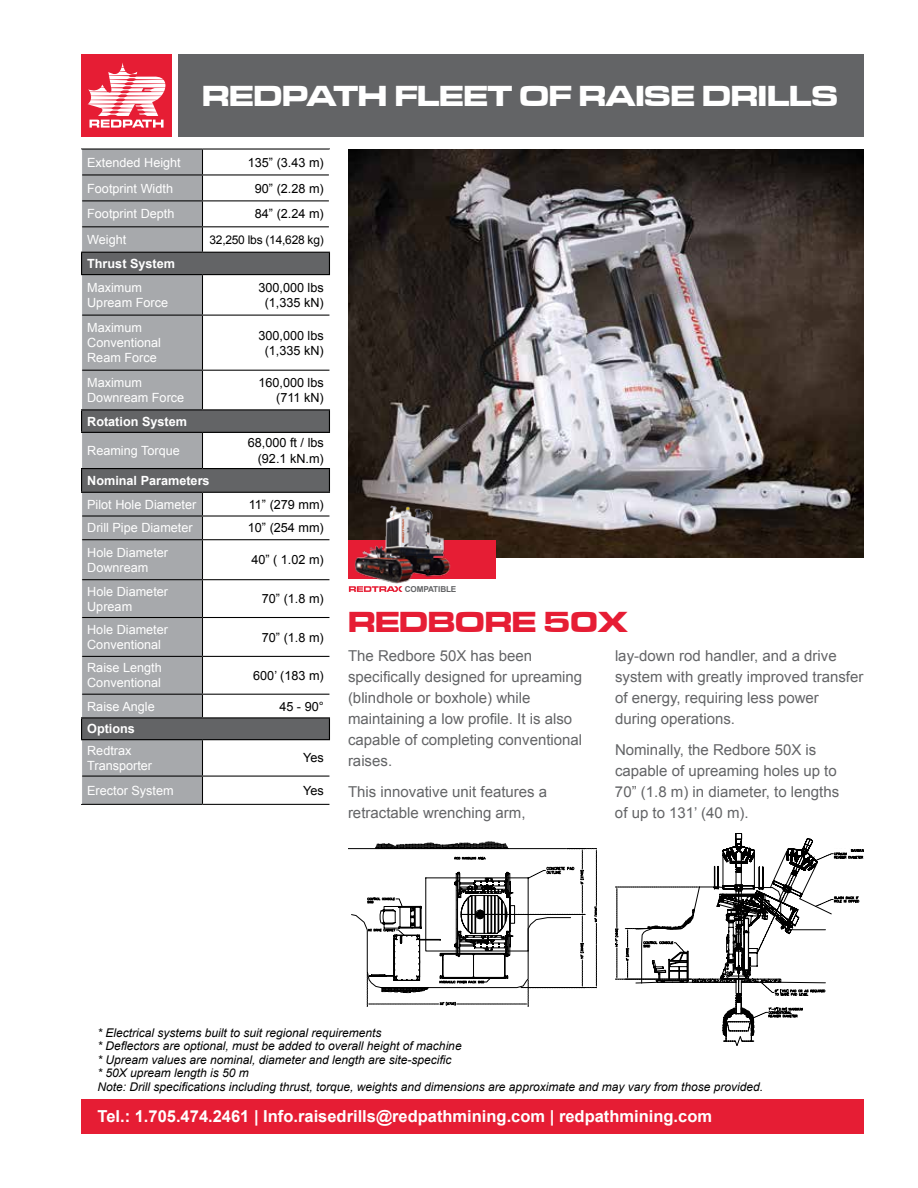
<style>
.page{position:relative;width:918px;height:1188px;background:#fff}
.page>*{position:absolute;margin:0;border:0;box-sizing:border-box;transform-origin:0 0}
.t1{font:30px "Microgramma D Bold Exte";color:#fff}
.t2{font:30px "Microgramma D Bold Exte";color:#e61d34}
.t3{font:700 16.5px "Arial";color:#fff}
.t4{font:15px/21px "Arial";color:#636466}
.t5{font:12.6px/15.1px "Arial";color:#fff}
.t6{font:12.6px/15.1px "Arial";color:#000;text-align:center}
.t7{font:700 12.6px "Arial";color:#fff}
.t8{font:italic 12px/13.5px "Arial";color:#000}
.t9{font:12px "Arial";letter-spacing:-.02em;color:#000}
.t10{font:700 8.25px "Arial";letter-spacing:-.02em;color:#636466}
</style>
<div class="page">
<div style="left:178px;top:54px;width:686px;height:82px;background:#636466"></div>
<div style="left:81px;top:1099px;width:783px;height:35px;background:#e61d34"></div>
<div style="left:81px;top:54px;width:91px;height:82px;background:#e61d34"></div>
<svg style="left:87px;top:63px;width:78px;height:65px"></svg>
<img style="left:348px;top:149px;width:516px;height:408px">
<div style="left:348px;top:540px;width:148px;height:39px;background:#e61d34"></div>
<img style="left:354px;top:504px;width:98px;height:80px">
<svg style="left:349px;top:586px;width:54px;height:6px"></svg>
<svg style="left:348px;top:842px;width:249px;height:165px"></svg>
<svg style="left:615px;top:833px;width:249px;height:213px"></svg>
<div style="left:82px;top:150px;width:120px;height:654px;background:#a7a9ac"></div>
<svg style="left:82px;top:253px;width:247px;height:239px;background:#929497"></svg>
<svg style="left:202px;top:275px;width:127px;height:529px"></svg>
<div style="left:82px;top:410px;width:247px;height:22px;background:#636466"></div>
<div style="left:82px;top:718px;width:247px;height:22px;background:#636466"></div>
<hr style="left:81px;top:148px;width:122px;height:2px;background:#000">
<hr style="left:202px;top:148px;width:128px;height:2px;background:#000">
<hr style="left:82px;top:174px;width:120px;height:1px;background:#000">
<hr style="left:202px;top:174px;width:127px;height:1px;background:#000">
<hr style="left:82px;top:200px;width:120px;height:1px;background:#000">
<hr style="left:202px;top:200px;width:127px;height:1px;background:#000">
<hr style="left:82px;top:226px;width:120px;height:1px;background:#000">
<hr style="left:202px;top:226px;width:127px;height:1px;background:#000">
<svg style="left:202px;top:150px;width:1px;height:102px"></svg>
<hr style="left:202px;top:275px;width:1px;height:40px;background:#000">
<hr style="left:82px;top:315px;width:120px;height:1px;background:#000">
<hr style="left:202px;top:315px;width:127px;height:1px;background:#000">
<hr style="left:202px;top:316px;width:1px;height:54px;background:#000">
<hr style="left:82px;top:370px;width:120px;height:1px;background:#000">
<hr style="left:202px;top:370px;width:127px;height:1px;background:#000">
<hr style="left:202px;top:371px;width:1px;height:38px;background:#000">
<hr style="left:202px;top:433px;width:1px;height:35px;background:#000">
<hr style="left:82px;top:515px;width:120px;height:2px;background:#000">
<hr style="left:202px;top:515px;width:127px;height:2px;background:#000">
<svg style="left:202px;top:493px;width:1px;height:46px"></svg>
<hr style="left:82px;top:539px;width:120px;height:1px;background:#000">
<hr style="left:202px;top:539px;width:127px;height:1px;background:#000">
<hr style="left:202px;top:540px;width:1px;height:39px;background:#000">
<hr style="left:82px;top:579px;width:120px;height:1px;background:#000">
<hr style="left:202px;top:579px;width:127px;height:1px;background:#000">
<hr style="left:202px;top:580px;width:1px;height:37px;background:#000">
<hr style="left:82px;top:617px;width:120px;height:1px;background:#000">
<hr style="left:202px;top:617px;width:127px;height:1px;background:#000">
<hr style="left:202px;top:618px;width:1px;height:38px;background:#000">
<hr style="left:82px;top:656px;width:120px;height:1px;background:#000">
<hr style="left:202px;top:656px;width:127px;height:1px;background:#000">
<hr style="left:202px;top:657px;width:1px;height:37px;background:#000">
<hr style="left:82px;top:694px;width:120px;height:1px;background:#000">
<hr style="left:202px;top:694px;width:127px;height:1px;background:#000">
<svg style="left:202px;top:695px;width:1px;height:22px"></svg>
<hr style="left:202px;top:740px;width:1px;height:36px;background:#000">
<hr style="left:82px;top:776px;width:120px;height:1px;background:#000">
<hr style="left:202px;top:776px;width:127px;height:1px;background:#000">
<svg style="left:202px;top:777px;width:1px;height:27px"></svg>
<hr style="left:81px;top:804px;width:122px;height:1px;background:#000">
<hr style="left:202px;top:804px;width:127px;height:1px;background:#000">
<hr style="left:81px;top:252px;width:121px;height:1px;background:#000">
<svg style="left:81px;top:251px;width:1px;height:23px"></svg>
<hr style="left:202px;top:252px;width:128px;height:1px;background:#000">
<svg style="left:329px;top:251px;width:1px;height:23px"></svg>
<hr style="left:81px;top:274px;width:121px;height:1px;background:#000">
<hr style="left:202px;top:274px;width:128px;height:1px;background:#000">
<hr style="left:81px;top:409px;width:121px;height:1px;background:#000">
<svg style="left:81px;top:410px;width:1px;height:22px"></svg>
<hr style="left:202px;top:409px;width:128px;height:1px;background:#000">
<svg style="left:329px;top:410px;width:1px;height:22px"></svg>
<hr style="left:81px;top:432px;width:121px;height:1px;background:#000">
<hr style="left:202px;top:432px;width:128px;height:1px;background:#000">
<hr style="left:81px;top:468px;width:121px;height:1px;background:#000">
<svg style="left:81px;top:469px;width:1px;height:23px"></svg>
<hr style="left:202px;top:468px;width:128px;height:1px;background:#000">
<svg style="left:329px;top:469px;width:1px;height:23px"></svg>
<hr style="left:81px;top:492px;width:121px;height:1px;background:#000">
<hr style="left:202px;top:492px;width:128px;height:1px;background:#000">
<hr style="left:81px;top:717px;width:121px;height:1px;background:#000">
<svg style="left:81px;top:717px;width:1px;height:22px"></svg>
<hr style="left:202px;top:717px;width:128px;height:1px;background:#000">
<svg style="left:329px;top:718px;width:1px;height:21px"></svg>
<hr style="left:81px;top:739px;width:121px;height:1px;background:#000">
<hr style="left:202px;top:739px;width:128px;height:1px;background:#000">
<h1 class="t1" style="left:202px;top:76px;width:637px">REDPATH FLEET OF RAISE DRILLS</h1>
<p class="t5" style="left:87px;top:155px;width:95px">Extended Height</p>
<p class="t6" style="left:248px;top:155px;width:78px">135” (3.43 m)</p>
<p class="t5" style="left:87px;top:181px;width:87px">Footprint Width</p>
<p class="t6" style="left:255px;top:181px;width:70px">90” (2.28 m)</p>
<p class="t5" style="left:87px;top:207px;width:89px">Footprint Depth</p>
<p class="t6" style="left:255px;top:207px;width:70px">84” (2.24 m)</p>
<p class="t5" style="left:87px;top:232px;width:41px">Weight</p>
<p class="t9" style="left:209px;top:232px;width:116px">32,250 lbs (14,628 kg)</p>
<p class="t7" style="left:87px;top:255px;width:89px">Thrust System</p>
<p class="t5" style="left:87px;top:280px;width:82px">Maximum<br>Upream Force</p>
<p class="t6" style="left:258px;top:280px;width:67px">300,000 lbs (1,335 kN)</p>
<p class="t5" style="left:87px;top:320px;width:75px">Maximum<br>Conventional<br>Ream Force</p>
<p class="t6" style="left:258px;top:328px;width:67px">300,000 lbs (1,335 kN)</p>
<p class="t5" style="left:87px;top:375px;width:99px">Maximum<br>Downream Force</p>
<p class="t6" style="left:258px;top:375px;width:67px;text-align:right">160,000 lbs (711 kN)</p>
<p class="t7" style="left:87px;top:413px;width:101px">Rotation System</p>
<p class="t5" style="left:87px;top:443px;width:94px">Reaming Torque</p>
<p class="t6" style="left:248px;top:436px;width:78px;text-align:right">68,000 ft / lbs (92.1 kN.m)</p>
<p class="t7" style="left:87px;top:472px;width:124px">Nominal Parameters</p>
<p class="t5" style="left:87px;top:497px;width:111px">Pilot Hole Diameter</p>
<p class="t6" style="left:249px;top:497px;width:77px">11” (279 mm)</p>
<p class="t5" style="left:87px;top:521px;width:107px">Drill Pipe Diameter</p>
<p class="t6" style="left:248px;top:521px;width:77px">10” (254 mm)</p>
<p class="t5" style="left:87px;top:545px;width:82px">Hole Diameter<br>Downream</p>
<p class="t6" style="left:251px;top:552px;width:74px">40” ( 1.02 m)</p>
<p class="t5" style="left:87px;top:584px;width:82px">Hole Diameter<br>Upream</p>
<p class="t6" style="left:262px;top:591px;width:63px">70” (1.8 m)</p>
<p class="t5" style="left:87px;top:622px;width:82px">Hole Diameter<br>Conventional</p>
<p class="t6" style="left:262px;top:630px;width:63px">70” (1.8 m)</p>
<p class="t5" style="left:87px;top:660px;width:76px">Raise Length<br>Conventional</p>
<p class="t6" style="left:253px;top:668px;width:72px">600’ (183 m)</p>
<p class="t5" style="left:87px;top:699px;width:69px">Raise Angle</p>
<p class="t6" style="left:279px;top:699px;width:46px">45 - 90°</p>
<p class="t7" style="left:87px;top:721px;width:49px">Options</p>
<p class="t5" style="left:87px;top:743px;width:66px">Redtrax<br>Transporter</p>
<p class="t6" style="left:303px;top:751px;width:22px">Yes</p>
<p class="t5" style="left:87px;top:783px;width:88px">Erector System</p>
<p class="t6" style="left:303px;top:783px;width:22px">Yes</p>
<p class="t10" style="left:405px;top:584px;width:53px">COMPATIBLE</p>
<h1 class="t2" style="left:348px;top:602px;width:281px">REDBORE 50X</h1>
<p class="t4" style="left:348px;top:645px;width:236px">The Redbore 50X has been specifically designed for upreaming (blindhole or boxhole) while maintaining a low profile. It is also capable of completing conventional raises.</p>
<p class="t4" style="left:348px;top:781px;width:201px">This innovative unit features a retractable wrenching arm,</p>
<p class="t4" style="left:615px;top:645px;width:250px">lay-down rod handler, and a drive system with greatly improved transfer of energy, requiring less power during operations.</p>
<p class="t4" style="left:615px;top:739px;width:226px">Nominally, the Redbore 50X is capable of upreaming holes up to<br>70” (1.8 m) in diameter, to lengths of up to 131’ (40 m).</p>
<p class="t8" style="left:98px;top:1026px;width:667px">* Electrical systems built to suit regional requirements<br>* Deflectors are optional, must be added to overall height of machine<br>* Upream values are nominal, diameter and length are site-specific<br>* 50X upream length is 50 m<br>Note: Drill specifications including thrust, torque, weights and dimensions are approximate and may vary from those provided.</p>
<p class="t3" style="left:98px;top:1105px;width:616px">Tel.: 1.705.474.2461 | Info.raisedrills@redpathmining.com | redpathmining.com</p>
</div>
